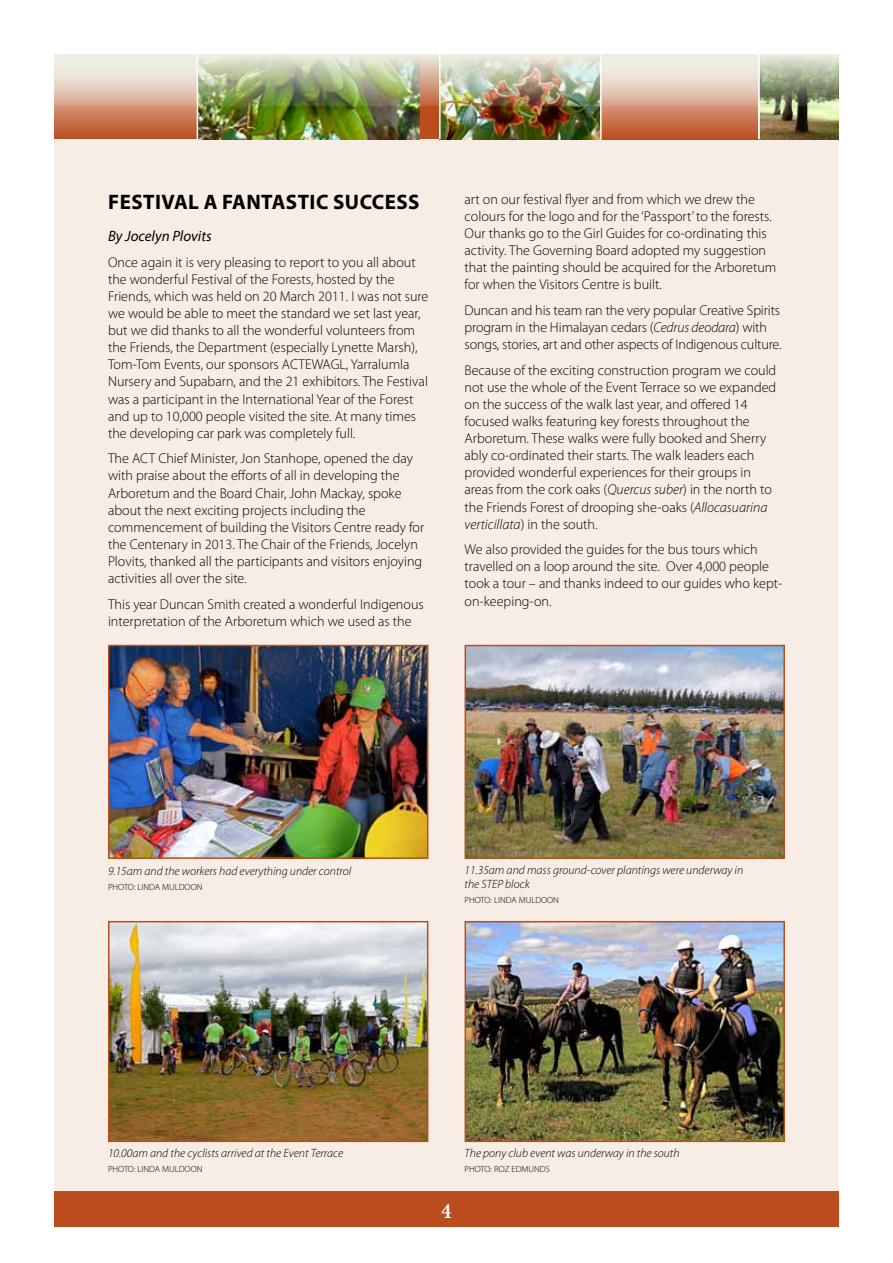
<style>
.page{position:relative;width:893px;height:1263px;background:#fff}
.page>*{position:absolute;margin:0;border:0;box-sizing:border-box;transform-origin:0 0}
.t1{font:700 21px "Myriad Pro";letter-spacing:.02em;color:#000}
.t2{font:600 21px "Baskerville";color:#fff}
.t3{font:italic 15px "Myriad Pro";color:#000}
.t4{font:300 14.25px/17.1px "Myriad Pro";color:#000}
.t5{font:italic 300 12px/14.4px "Myriad Pro";color:#000}
.t6{font:300 9px "Myriad Pro";color:#000}
.s1{font-style:italic}
</style>
<div class="page">
<div style="left:54px;top:139px;width:785px;height:1070px;background:#f8ede4"></div>
<div style="left:54px;top:1191px;width:785px;height:35px;background:#bb4c1d"></div>
<hr style="left:54px;top:138px;width:785px;height:2px;background:#fff">
<img style="left:760px;top:106px;width:79px;height:33px">
<svg style="left:54px;top:106px;width:143px;height:33px;background:#c86f4a"></svg>
<div style="left:197px;top:55px;width:260px;height:84px;background:#bb4c1d"></div>
<img style="left:198px;top:106px;width:221px;height:33px">
<img style="left:441px;top:106px;width:159px;height:33px">
<svg style="left:602px;top:106px;width:156px;height:33px;background:#c86f49"></svg>
<img style="left:54px;top:54px;width:785px;height:52px">
<hr style="left:197px;top:54px;width:1px;height:86px;background:#fff">
<hr style="left:439px;top:54px;width:2px;height:85px;background:#fff">
<hr style="left:600px;top:55px;width:2px;height:85px;background:#fff">
<hr style="left:758px;top:54px;width:2px;height:85px;background:#fff">
<img style="left:111px;top:648px;width:314px;height:208px">
<div style="left:108px;top:645px;width:320px;height:214px;border:2px solid #bb4c1d"></div>
<img style="left:111px;top:924px;width:314px;height:215px">
<div style="left:108px;top:921px;width:320px;height:221px;border:2px solid #bb4c1d"></div>
<img style="left:468px;top:648px;width:314px;height:208px">
<div style="left:465px;top:645px;width:320px;height:214px;border:2px solid #bb4c1d"></div>
<img style="left:468px;top:924px;width:314px;height:215px">
<div style="left:465px;top:921px;width:320px;height:221px;border:2px solid #bb4c1d"></div>
<h1 class="t1" style="left:108px;top:188px;width:313px">FESTIVAL A FANTASTIC SUCCESS</h1>
<p class="t3" style="left:108px;top:227px;width:105px">By Jocelyn Plovits</p>
<p class="t4" style="left:108px;top:253px;width:322px">Once again it is very pleasing to report to you all about the wonderful Festival of the Forests, hosted by the Friends, which was held on 20 March 2011. I was not sure we would be able to meet the standard we set last year, but we did thanks to all the wonderful volunteers from the Friends, the Department (especially Lynette Marsh), Tom-Tom Events, our sponsors ACTEWAGL, Yarralumla Nursery and Supabarn, and the 21 exhibitors. The Festival was a participant in the International Year of the Forest and up to 10,000 people visited the site. At many times the developing car park was completely full.</p>
<p class="t4" style="left:108px;top:450px;width:318px">The ACT Chief Minister, Jon Stanhope, opened the day with praise about the efforts of all in developing the Arboretum and the Board Chair, John Mackay, spoke about the next exciting projects including the commencement of building the Visitors Centre ready for the Centenary in 2013. The Chair of the Friends, Jocelyn Plovits, thanked all the participants and visitors enjoying activities all over the site.</p>
<p class="t4" style="left:108px;top:595px;width:317px">This year Duncan Smith created a wonderful Indigenous interpretation of the Arboretum which we used as the</p>
<p class="t4" style="left:465px;top:190px;width:313px">art on our festival flyer and from which we drew the colours for the logo and for the ‘Passport’ to the forests.<br>Our thanks go to the Girl Guides for co-ordinating this activity. The Governing Board adopted my suggestion that the painting should be acquired for the Arboretum for when the Visitors Centre is built.</p>
<p class="t4" style="left:465px;top:301px;width:319px">Duncan and his team ran the very popular Creative Spirits program in the Himalayan cedars (<span class="s1">Cedrus deodara</span>) with songs, stories, art and other aspects of Indigenous culture.</p>
<p class="t4" style="left:465px;top:361px;width:313px">Because of the exciting construction program we could not use the whole of the Event Terrace so we expanded on the success of the walk last year, and offered 14 focused walks featuring key forests throughout the Arboretum. These walks were fully booked and Sherry ably co-ordinated their starts. The walk leaders each provided wonderful experiences for their groups in areas from the cork oaks (<span class="s1">Quercus suber</span>) in the north to the Friends Forest of drooping she-oaks (<span class="s1">Allocasuarina verticillata</span>) in the south.</p>
<p class="t4" style="left:465px;top:541px;width:319px">We also provided the guides for the bus tours which travelled on a loop around the site. Over 4,000 people took a tour – and thanks indeed to our guides who kept&shy;on-keeping-on.</p>
<p class="t5" style="left:108px;top:864px;width:245px">9.15am and the workers had everything under control</p>
<p class="t6" style="left:108px;top:881px;width:96px">PHOTO: LINDA MULDOON</p>
<p class="t5" style="left:465px;top:862px;width:280px">11.35am and mass ground-cover plantings were underway in the STEP block</p>
<p class="t6" style="left:465px;top:894px;width:96px">PHOTO: LINDA MULDOON</p>
<p class="t5" style="left:108px;top:1145px;width:237px">10.00am and the cyclists arrived at the Event Terrace</p>
<p class="t6" style="left:108px;top:1163px;width:96px">PHOTO: LINDA MULDOON</p>
<h1 class="t2" style="left:441px;top:1198px;width:12px">4</h1>
<p class="t5" style="left:465px;top:1145px;width:217px">The pony club event was underway in the south</p>
<p class="t6" style="left:465px;top:1163px;width:87px">PHOTO: ROZ EDMUNDS</p>
</div>
